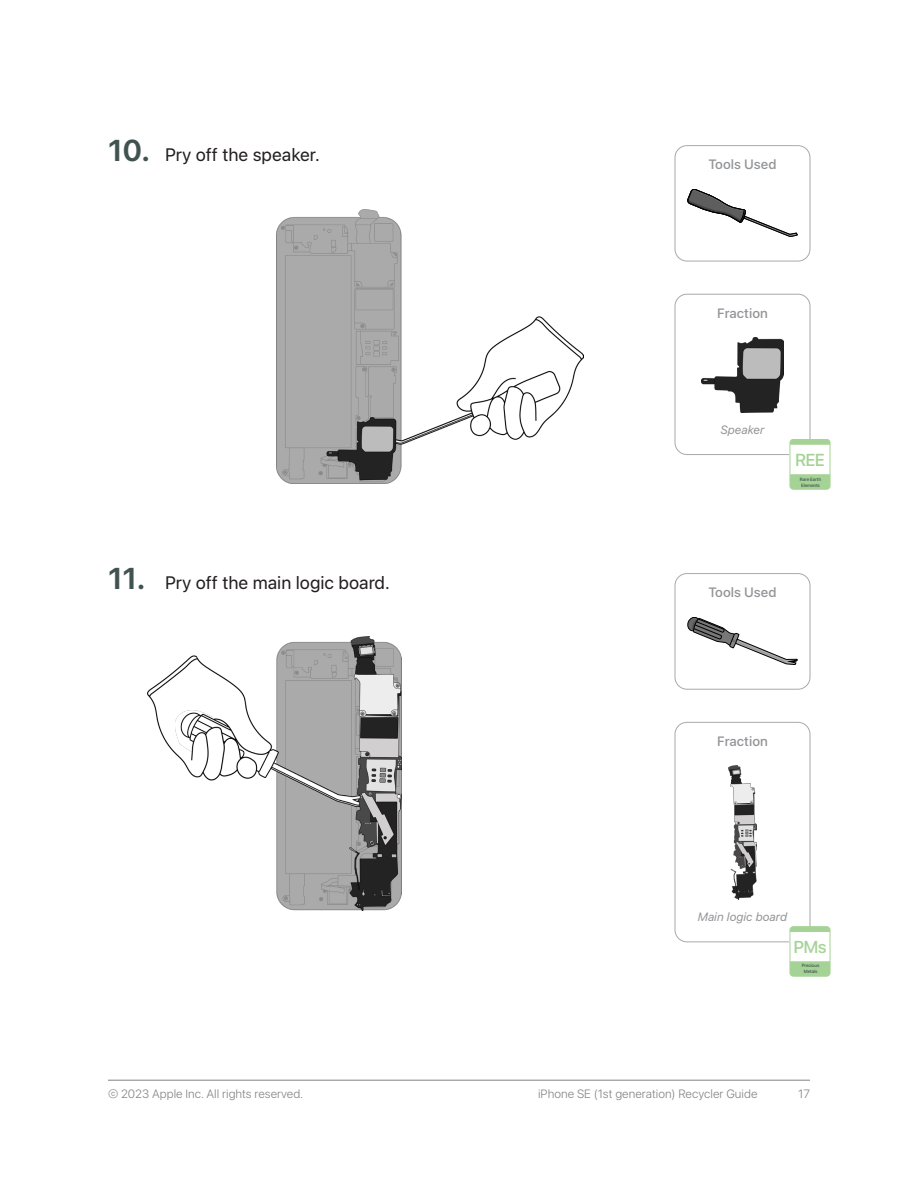
<style>
.page{position:relative;width:918px;height:1188px;background:#fff}
.page>*{position:absolute;margin:0;border:0;box-sizing:border-box;transform-origin:0 0}
.t1{font:18px "SF Hello";color:#231f20}
.t2{font:500 17.25px "SF Hello";letter-spacing:-.04em;color:#a5d396}
.Fraction__Heading{font:500 13.5px "SF Hello";color:#939598}
.t3{font:300 12px "SF Hello";color:#808285}
.Fraction__Descriptio{font:italic 12px "SF Hello";color:#939598}
.t4{font:500 4.65px/5.7px "SF Hello";letter-spacing:-.02em;color:#41524f}
.s1{font-weight:600;font-size:30px;color:#415350}
</style>
<div class="page">
<hr style="left:108px;top:1080px;width:702px;height:1px;background:#808285">
<img style="left:276px;top:209px;width:308px;height:275px">
<img style="left:147px;top:637px;width:254px;height:273px">
<div style="left:675px;top:145px;width:135px;height:116px;border:1px solid #a8a9ad;border-radius:12px"></div>
<div style="left:675px;top:294px;width:135px;height:161px;border:1px solid #a8a9ad;border-radius:12px"></div>
<svg style="left:688px;top:189px;width:109px;height:48px"></svg>
<img style="left:701px;top:338px;width:83px;height:75px">
<div style="left:790px;top:444px;width:40px;height:32px;background:#fff"></div>
<svg style="left:790px;top:474px;width:40px;height:15px"></svg>
<svg style="left:790px;top:439px;width:40px;height:6px"></svg>
<div style="left:790px;top:439px;width:40px;height:50px;border:1px solid #a5d396;border-radius:3px"></div>
<div style="left:675px;top:573px;width:135px;height:117px;border:1px solid #a8a9ad;border-radius:12px"></div>
<div style="left:675px;top:722px;width:135px;height:220px;border:1px solid #a8a9ad;border-radius:12px"></div>
<svg style="left:688px;top:617px;width:109px;height:48px"></svg>
<img style="left:729px;top:766px;width:27px;height:134px">
<div style="left:790px;top:931px;width:40px;height:32px;background:#fff"></div>
<svg style="left:790px;top:961px;width:40px;height:15px"></svg>
<svg style="left:790px;top:926px;width:40px;height:6px"></svg>
<div style="left:790px;top:926px;width:40px;height:50px;border:1px solid #a5d396;border-radius:3px"></div>
<p class="t1" style="left:108px;top:144px;width:213px"><span class="s1">10.</span> Pry off the speaker.</p>
<p class="t1" style="left:108px;top:572px;width:283px"><span class="s1">11.</span> Pry off the main logic board.</p>
<p class="Fraction__Heading" style="left:708px;top:156px;width:70px">Tools Used</p>
<p class="Fraction__Heading" style="left:717px;top:305px;width:52px">Fraction</p>
<p class="Fraction__Descriptio" style="left:721px;top:423px;width:45px">Speaker</p>
<p class="t2" style="left:795px;top:450px;width:31px">REE</p>
<p class="t4" style="left:800px;top:476px;width:23px">Rare Earth<br>Elements</p>
<p class="Fraction__Heading" style="left:708px;top:584px;width:70px">Tools Used</p>
<p class="Fraction__Heading" style="left:717px;top:733px;width:52px">Fraction</p>
<p class="Fraction__Descriptio" style="left:698px;top:910px;width:91px">Main logic board</p>
<p class="t2" style="left:793px;top:937px;width:35px">PMs</p>
<p class="t4" style="left:802px;top:963px;width:19px;text-align:center">Precious<br>Metals</p>
<p class="t3" style="left:108px;top:1087px;width:197px">© 2023 Apple Inc. All rights reserved.</p>
<p class="t3" style="left:538px;top:1087px;width:221px">iPhone SE (1st generation) Recycler Guide</p>
<p class="t3" style="left:798px;top:1087px;width:13px">17</p>
</div>
